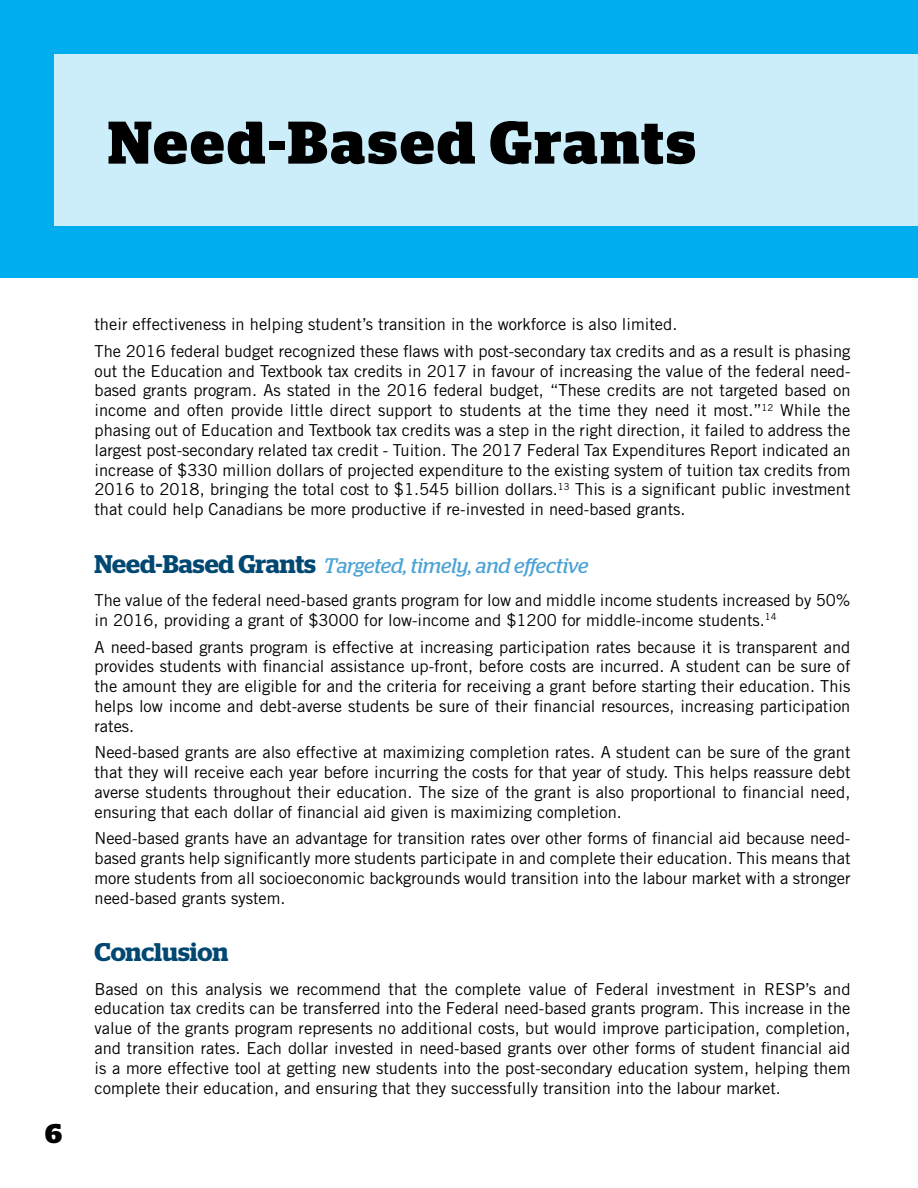
<style>
.page{position:relative;width:918px;height:1188px;background:#fff}
.page>*{position:absolute;margin:0;border:0;box-sizing:border-box;transform-origin:0 0}
.t1{font:700 60px "Stag";letter-spacing:.05em;color:#000}
.t2{font:700 27px "Stag";color:#000}
.t3{font:600 25.5px "Stag";letter-spacing:-.005em;color:#004872}
.t4{font:italic 21px "Stag";letter-spacing:-.005em;color:#4da3d5}
.t5{font:16.5px/19.8px "Trade Gothic";color:#000;text-align:justify}
.s1{font-weight:600;font-style:normal;font-size:25.5px;color:#004872}
</style>
<div class="page">
<div style="left:0;top:0;width:918px;height:278px;background:#00aeef"></div>
<div style="left:54px;top:55px;width:864px;height:171px;background:#cceefb"></div>
<h1 class="t1" style="left:108px;top:108px;width:589px">Need-Based Grants</h1>
<h2 class="t2" style="left:45px;top:1118px;width:18px">6</h2>
<p class="t5" style="left:94px;top:311px;width:758px;line-height:26.5px">their effectiveness in helping student’s transition in the workforce is also limited.<br>The 2016 federal budget recognized these flaws with post-secondary tax credits and as a result is phasing</p>
<p class="t5" style="left:94px;top:361px;width:758px">out the Education and Textbook tax credits in 2017 in favour of increasing the value of the federal need&shy;based grants program. As stated in the 2016 federal budget, “These credits are not targeted based on income and often provide little direct support to students at the time they need it most.”<sup>12</sup> While the phasing out of Education and Textbook tax credits was a step in the right direction, it failed to address the largest post-secondary related tax credit - Tuition. The 2017 Federal Tax Expenditures Report indicated an increase of $330 million dollars of projected expenditure to the existing system of tuition tax credits from 2016 to 2018, bringing the total cost to $1.545 billion dollars.<sup>13</sup> This is a significant public investment that could help Canadians be more productive if re-invested in need-based grants.</p>
<p class="t4" style="left:94px;top:553px;width:495px"><span class="s1">Need-Based Grants</span> Targeted, timely, and effective</p>
<p class="t5" style="left:94px;top:590px;width:758px">The value of the federal need-based grants program for low and middle income students increased by 50% in 2016, providing a grant of $3000 for low-income and $1200 for middle-income students.<sup>14</sup></p>
<p class="t5" style="left:94px;top:637px;width:758px">A need-based grants program is effective at increasing participation rates because it is transparent and provides students with financial assistance up-front, before costs are incurred. A student can be sure of the amount they are eligible for and the criteria for receiving a grant before starting their education. This helps low income and debt-averse students be sure of their financial resources, increasing participation rates.</p>
<p class="t5" style="left:94px;top:742px;width:758px">Need-based grants are also effective at maximizing completion rates. A student can be sure of the grant that they will receive each year before incurring the costs for that year of study. This helps reassure debt averse students throughout their education. The size of the grant is also proportional to financial need, ensuring that each dollar of financial aid given is maximizing completion.</p>
<p class="t5" style="left:94px;top:828px;width:758px">Need-based grants have an advantage for transition rates over other forms of financial aid because need&shy;based grants help significantly more students participate in and complete their education. This means that more students from all socioeconomic backgrounds would transition into the labour market with a stronger need-based grants system.</p>
<h3 class="t3" style="left:94px;top:937px;width:135px">Conclusion</h3>
<p class="t5" style="left:94px;top:979px;width:758px">Based on this analysis we recommend that the complete value of Federal investment in RESP’s and education tax credits can be transferred into the Federal need-based grants program. This increase in the value of the grants program represents no additional costs, but would improve participation, completion, and transition rates. Each dollar invested in need-based grants over other forms of student financial aid is a more effective tool at getting new students into the post-secondary education system, helping them complete their education, and ensuring that they successfully transition into the labour market.</p>
</div>
